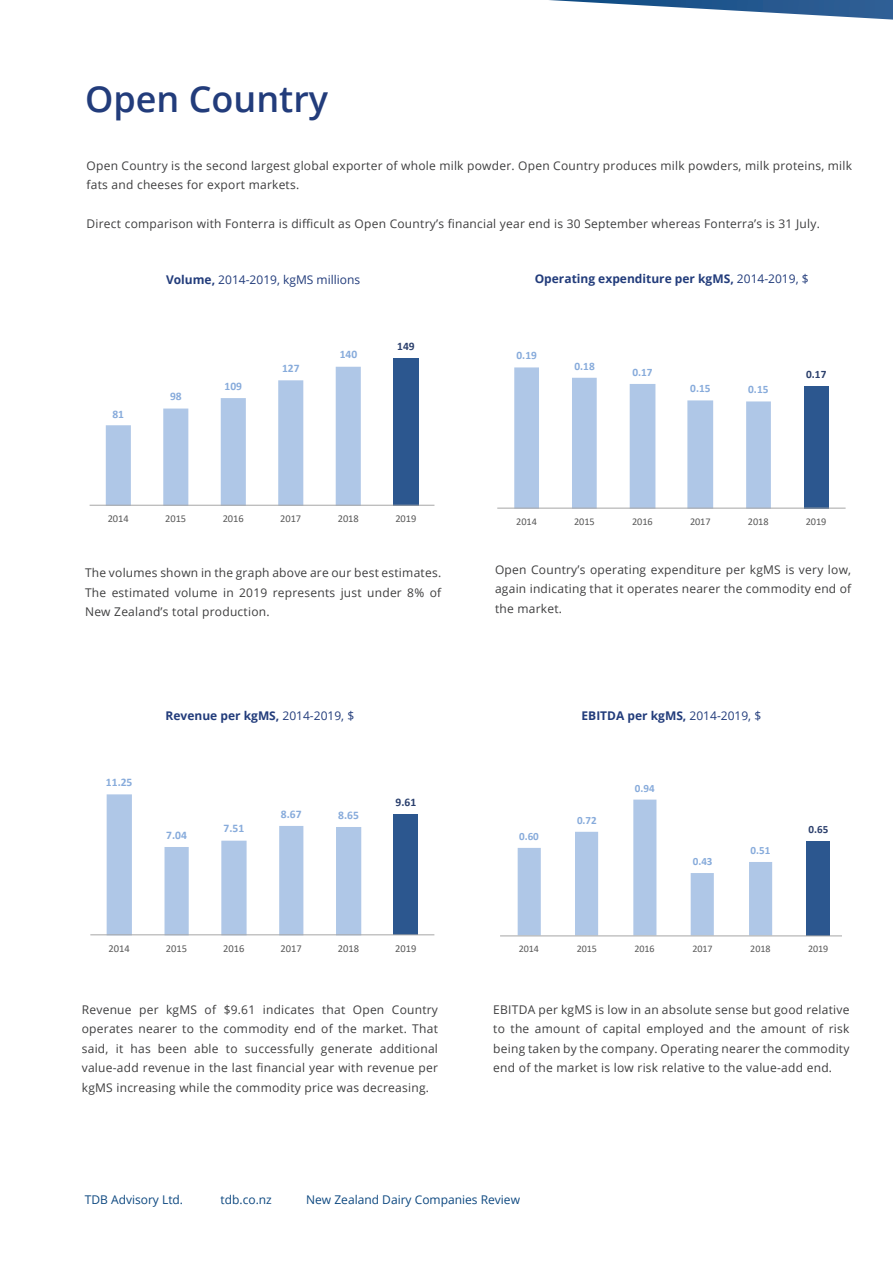
<style>
.page{position:relative;width:893px;height:1263px;background:#fff}
.page>*{position:absolute;margin:0;border:0;box-sizing:border-box;transform-origin:0 0}
.t1{font:600 36px "Open Sans";color:#223c7b}
.t2{font:12px/19.5px "Open Sans";letter-spacing:.02em;color:#3e3e3f;text-align:justify}
.t3{font:700 12px "Open Sans";color:#223c7b}
.t4{font:12px "Open Sans";color:#0d4880}
.t5{font:12px "Open Sans";color:#223c7b}
.t6{font:700 11.55px "Calibri";color:#87abdb}
.t7{font:700 11.55px "Calibri";color:#2a3f6d}
.t8{font:700 11.55px "Calibri";color:#2b3f6c}
.t9{font:700 11.4px "Calibri";color:#87abdb}
.t10{font:700 11.4px "Calibri";color:#2b3f6c}
.t11{font:700 11.1px "Calibri";color:#87abdb}
.t12{font:700 11.1px "Calibri";color:#2b3f6c}
.t13{font:10.5px "Calibri";letter-spacing:-.005em;color:#595959}
.t14{font:10.35px "Calibri";letter-spacing:-.005em;color:#595959}
.t15{font:10.05px "Calibri";letter-spacing:-.005em;color:#595959}
.s1{font-weight:700}
.s2{font-weight:400}
</style>
<div class="page">
<svg style="left:549px;top:0;width:344px;height:20px"></svg>
<div style="left:393px;top:358px;width:25px;height:148px;background:#2c578f"></div>
<svg style="left:106px;top:367px;width:255px;height:138px"></svg>
<hr style="left:90px;top:505px;width:344px;height:1px;background:#a6a6a6">
<div style="left:394px;top:814px;width:24px;height:121px;background:#2c578f"></div>
<svg style="left:107px;top:794px;width:254px;height:140px"></svg>
<hr style="left:90px;top:934px;width:344px;height:1px;background:#a6a6a6">
<div style="left:804px;top:386px;width:25px;height:123px;background:#2c578f"></div>
<svg style="left:514px;top:367px;width:257px;height:141px"></svg>
<hr style="left:497px;top:508px;width:349px;height:1px;background:#a6a6a6">
<div style="left:806px;top:841px;width:23px;height:94px;background:#2c578f"></div>
<svg style="left:518px;top:800px;width:254px;height:135px"></svg>
<hr style="left:500px;top:935px;width:342px;height:1px;background:#a6a6a6">
<p class="t1" style="left:85px;top:75px;width:245px">Open Country</p>
<p class="t2" style="left:87px;top:155px;width:767px">Open Country is the second largest global exporter of whole milk powder. Open Country produces milk powders, milk proteins, milk fats and cheeses for export markets.</p>
<p class="t2" style="left:87px;top:214px;width:735px">Direct comparison with Fonterra is difficult as Open Country’s financial year end is 30 September whereas Fonterra’s is 31 July.</p>
<p class="t5" style="left:166px;top:271px;width:196px"><span class="s1">Volume,</span> 2014-2019, kgMS millions</p>
<p class="t3" style="left:535px;top:271px;width:275px">Operating expenditure per kgMS, <span class="s2">2014-2019, $</span></p>
<p class="t6" style="left:340px;top:346px;width:19px">140</p>
<p class="t8" style="left:397px;top:338px;width:19px">149</p>
<p class="t9" style="left:517px;top:347px;width:22px">0.19</p>
<p class="t6" style="left:282px;top:360px;width:19px">127</p>
<p class="t9" style="left:574px;top:358px;width:22px">0.18</p>
<p class="t9" style="left:632px;top:364px;width:22px">0.17</p>
<p class="t10" style="left:806px;top:366px;width:22px">0.17</p>
<p class="t6" style="left:170px;top:388px;width:13px">98</p>
<p class="t6" style="left:225px;top:378px;width:19px">109</p>
<p class="t9" style="left:690px;top:380px;width:22px">0.15</p>
<p class="t9" style="left:748px;top:381px;width:22px">0.15</p>
<p class="t6" style="left:112px;top:406px;width:13px">81</p>
<p class="t13" style="left:108px;top:512px;width:22px">2014</p>
<p class="t13" style="left:165px;top:512px;width:22px">2015</p>
<p class="t13" style="left:223px;top:512px;width:22px">2016</p>
<p class="t13" style="left:280px;top:512px;width:22px">2017</p>
<p class="t13" style="left:338px;top:512px;width:22px">2018</p>
<p class="t13" style="left:395px;top:512px;width:22px">2019</p>
<p class="t14" style="left:516px;top:514px;width:22px">2014</p>
<p class="t14" style="left:574px;top:514px;width:22px">2015</p>
<p class="t14" style="left:632px;top:514px;width:22px">2016</p>
<p class="t14" style="left:690px;top:514px;width:22px">2017</p>
<p class="t14" style="left:748px;top:514px;width:22px">2018</p>
<p class="t14" style="left:806px;top:514px;width:22px">2019</p>
<p class="t2" style="left:85px;top:563px;width:358px">The volumes shown in the graph above are our best estimates.<br>The estimated volume in 2019 represents just under 8% of New Zealand’s total production.</p>
<p class="t2" style="left:495px;top:559px;width:358px">Open Country’s operating expenditure per kgMS is very low, again indicating that it operates nearer the commodity end of the market.</p>
<p class="t3" style="left:166px;top:707px;width:190px">Revenue per kgMS, <span class="s2">2014-2019, $</span></p>
<p class="t3" style="left:582px;top:707px;width:181px">EBITDA per kgMS, <span class="s2">2014-2019, $</span></p>
<p class="t6" style="left:106px;top:774px;width:28px">11.25</p>
<p class="t11" style="left:635px;top:780px;width:21px">0.94</p>
<p class="t7" style="left:396px;top:794px;width:22px">9.61</p>
<p class="t6" style="left:166px;top:826px;width:22px">7.04</p>
<p class="t6" style="left:224px;top:820px;width:22px">7.51</p>
<p class="t6" style="left:281px;top:805px;width:22px">8.67</p>
<p class="t6" style="left:338px;top:806px;width:22px">8.65</p>
<p class="t11" style="left:519px;top:828px;width:21px">0.60</p>
<p class="t11" style="left:577px;top:812px;width:21px">0.72</p>
<p class="t12" style="left:808px;top:821px;width:21px">0.65</p>
<p class="t11" style="left:751px;top:842px;width:21px">0.51</p>
<p class="t11" style="left:693px;top:853px;width:21px">0.43</p>
<p class="t13" style="left:109px;top:941px;width:23px">2014</p>
<p class="t13" style="left:166px;top:941px;width:23px">2015</p>
<p class="t13" style="left:223px;top:941px;width:23px">2016</p>
<p class="t13" style="left:281px;top:941px;width:23px">2017</p>
<p class="t13" style="left:338px;top:941px;width:23px">2018</p>
<p class="t13" style="left:395px;top:941px;width:23px">2019</p>
<p class="t15" style="left:519px;top:941px;width:22px">2014</p>
<p class="t15" style="left:577px;top:941px;width:22px">2015</p>
<p class="t15" style="left:635px;top:941px;width:22px">2016</p>
<p class="t15" style="left:692px;top:941px;width:22px">2017</p>
<p class="t15" style="left:750px;top:941px;width:22px">2018</p>
<p class="t15" style="left:808px;top:941px;width:22px">2019</p>
<p class="t2" style="left:82px;top:999px;width:358px">Revenue per kgMS of $9.61 indicates that Open Country operates nearer to the commodity end of the market. That said, it has been able to successfully generate additional value-add revenue in the last financial year with revenue per kgMS increasing while the commodity price was decreasing.</p>
<p class="t2" style="left:493px;top:999px;width:358px">EBITDA per kgMS is low in an absolute sense but good relative to the amount of capital employed and the amount of risk being taken by the company. Operating nearer the commodity end of the market is low risk relative to the value-add end.</p>
<p class="t4" style="left:85px;top:1191px;width:100px">TDB Advisory Ltd.</p>
<p class="t4" style="left:221px;top:1191px;width:53px">tdb.co.nz</p>
<p class="t4" style="left:306px;top:1191px;width:215px">New Zealand Dairy Companies Review</p>
</div>
